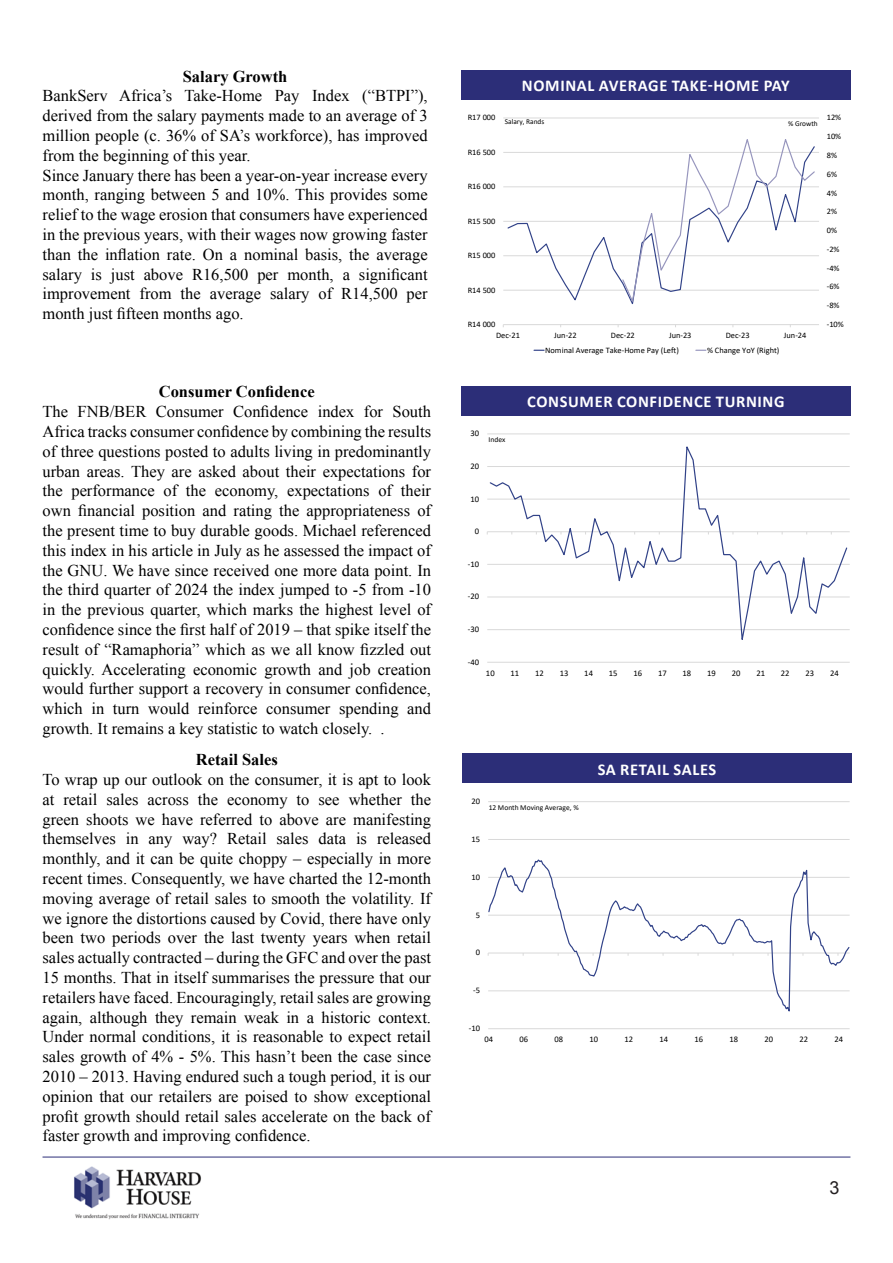
<style>
.page{position:relative;width:893px;height:1263px;background:#fff}
.page>*{position:absolute;margin:0;border:0;box-sizing:border-box;transform-origin:0 0}
.t1{font:18px "Arial";color:#231f20}
.t2{font:16.5px/19.8px "Times New Roman";color:#000;text-align:justify}
.t3{font:700 16.5px "Calibri";letter-spacing:.04em;color:#fff}
.t4{font:700 16.5px "Times New Roman";color:#000}
.t5{font:8.55px "Calibri";letter-spacing:.005em;color:#000}
.t6{font:8.4px "Calibri";color:#000}
.t7{font:7.5px "Calibri";color:#000}
.t8{font:7.35px "Calibri";color:#000}
</style>
<div class="page">
<img style="left:74px;top:1166px;width:127px;height:54px">
<hr style="left:43px;top:1157px;width:807px;height:1px;background:#2c2e78">
<div style="left:461px;top:70px;width:389px;height:30px;background:#2c2e78"></div>
<hr style="left:503px;top:290px;width:316px;height:1px;background:#d9d9d9">
<hr style="left:503px;top:255px;width:316px;height:1px;background:#d9d9d9">
<hr style="left:503px;top:221px;width:316px;height:1px;background:#d9d9d9">
<hr style="left:503px;top:187px;width:316px;height:1px;background:#d9d9d9">
<hr style="left:503px;top:152px;width:316px;height:1px;background:#d9d9d9">
<hr style="left:503px;top:118px;width:316px;height:1px;background:#d9d9d9">
<hr style="left:503px;top:324px;width:316px;height:1px;background:#d9d9d9">
<svg style="left:506px;top:186px;width:115px;height:115px"></svg>
<svg style="left:621px;top:139px;width:195px;height:166px"></svg>
<div style="left:461px;top:386px;width:389px;height:29px;background:#2c2e78"></div>
<hr style="left:487px;top:662px;width:363px;height:1px;background:#d9d9d9">
<hr style="left:487px;top:629px;width:363px;height:1px;background:#d9d9d9">
<hr style="left:487px;top:597px;width:363px;height:1px;background:#d9d9d9">
<hr style="left:487px;top:564px;width:363px;height:1px;background:#d9d9d9">
<hr style="left:487px;top:499px;width:363px;height:1px;background:#d9d9d9">
<hr style="left:487px;top:466px;width:363px;height:1px;background:#d9d9d9">
<hr style="left:487px;top:434px;width:363px;height:1px;background:#d9d9d9">
<hr style="left:487px;top:531px;width:363px;height:1px;background:#d9d9d9">
<svg style="left:489px;top:446px;width:359px;height:194px"></svg>
<div style="left:462px;top:754px;width:389px;height:29px;background:#2c2e78"></div>
<hr style="left:488px;top:1028px;width:362px;height:1px;background:#d9d9d9">
<hr style="left:488px;top:839px;width:362px;height:1px;background:#d9d9d9">
<hr style="left:488px;top:801px;width:362px;height:1px;background:#d9d9d9">
<svg style="left:488px;top:859px;width:362px;height:153px"></svg>
<p class="t4" style="left:183px;top:65px;width:106px">Salary Growth</p>
<p class="t2" style="left:43px;top:86px;width:387px;text-align:left">BankServ Africa’s Take-Home Pay Index (“BTPI”), derived from the salary payments made to an average of 3 million people (c. 36% of SA’s workforce), has improved from the beginning of this year.<br>Since January there has been a year-on-year increase every month, ranging between 5 and 10%. This provides some relief to the wage erosion that consumers have experienced in the previous years, with their wages now growing faster than the inflation rate. On a nominal basis, the average salary is just above R16,500 per month, a significant improvement from the average salary of R14,500 per month just fifteen months ago.</p>
<p class="t4" style="left:159px;top:380px;width:157px">Consumer Confidence</p>
<p class="t2" style="left:43px;top:401px;width:390px">The FNB/BER Consumer Confidence index for South Africa tracks consumer confidence by combining the results of three questions posted to adults living in predominantly urban areas. They are asked about their expectations for the performance of the economy, expectations of their own financial position and rating the appropriateness of the present time to buy durable goods. Michael referenced this index in his article in July as he assessed the impact of the GNU. We have since received one more data point. In the third quarter of 2024 the index jumped to -5 from -10 in the previous quarter, which marks the highest level of confidence since the first half of 2019 – that spike itself the result of “Ramaphoria” which as we all know fizzled out quickly. Accelerating economic growth and job creation would further support a recovery in consumer confidence, which in turn would reinforce consumer spending and growth. It remains a key statistic to watch closely. .</p>
<p class="t4" style="left:196px;top:748px;width:84px">Retail Sales</p>
<p class="t2" style="left:43px;top:769px;width:390px">To wrap up our outlook on the consumer, it is apt to look at retail sales across the economy to see whether the green shoots we have referred to above are manifesting themselves in any way? Retail sales data is released monthly, and it can be quite choppy – especially in more recent times. Consequently, we have charted the 12-month moving average of retail sales to smooth the volatility. If we ignore the distortions caused by Covid, there have only been two periods over the last twenty years when retail sales actually contracted – during the GFC and over the past 15 months. That in itself summarises the pressure that our retailers have faced. Encouragingly, retail sales are growing again, although they remain weak in a historic context.<br>Under normal conditions, it is reasonable to expect retail sales growth of 4% - 5%. This hasn’t been the case since 2010 – 2013. Having endured such a tough period, it is our opinion that our retailers are poised to show exceptional profit growth should retail sales accelerate on the back of faster growth and improving confidence.</p>
<p class="t6" style="left:468px;top:112px;width:29px">R17 000</p>
<p class="t6" style="left:468px;top:146px;width:29px">R16 500</p>
<p class="t3" style="left:522px;top:74px;width:269px">NOMINAL AVERAGE TAKE-HOME PAY</p>
<p class="t8" style="left:505px;top:117px;width:41px">Salary, Rands</p>
<p class="t8" style="left:788px;top:118px;width:31px">% Growth</p>
<p class="t6" style="left:468px;top:181px;width:29px">R16 000</p>
<p class="t6" style="left:468px;top:215px;width:29px">R15 500</p>
<p class="t6" style="left:468px;top:250px;width:29px">R15 000</p>
<p class="t6" style="left:468px;top:284px;width:29px">R14 500</p>
<p class="t6" style="left:468px;top:318px;width:29px">R14 000</p>
<p class="t6" style="left:496px;top:329px;width:25px">Dec-21</p>
<p class="t6" style="left:554px;top:329px;width:24px">Jun-22</p>
<p class="t6" style="left:611px;top:329px;width:25px">Dec-22</p>
<p class="t6" style="left:669px;top:329px;width:24px">Jun-23</p>
<p class="t6" style="left:726px;top:329px;width:25px">Dec-23</p>
<p class="t6" style="left:784px;top:329px;width:24px">Jun-24</p>
<p class="t6" style="left:545px;top:344px;width:135px">Nominal Average Take-Home Pay (Left)</p>
<p class="t6" style="left:707px;top:344px;width:74px">% Change YoY (Right)</p>
<p class="t6" style="left:827px;top:112px;width:16px">12%</p>
<p class="t6" style="left:827px;top:131px;width:16px">10%</p>
<p class="t6" style="left:827px;top:149px;width:12px">8%</p>
<p class="t6" style="left:827px;top:168px;width:12px">6%</p>
<p class="t6" style="left:827px;top:187px;width:12px">4%</p>
<p class="t6" style="left:827px;top:206px;width:12px">2%</p>
<p class="t6" style="left:827px;top:224px;width:12px">0%</p>
<p class="t6" style="left:827px;top:243px;width:14px">-2%</p>
<p class="t6" style="left:827px;top:262px;width:14px">-4%</p>
<p class="t6" style="left:827px;top:281px;width:14px">-6%</p>
<p class="t6" style="left:827px;top:300px;width:14px">-8%</p>
<p class="t6" style="left:827px;top:318px;width:19px">-10%</p>
<p class="t5" style="left:471px;top:428px;width:10px">30</p>
<p class="t5" style="left:471px;top:460px;width:10px">20</p>
<p class="t7" style="left:489px;top:435px;width:18px">Index</p>
<p class="t5" style="left:471px;top:493px;width:10px">10</p>
<p class="t5" style="left:475px;top:525px;width:6px">0</p>
<p class="t5" style="left:468px;top:558px;width:13px">-10</p>
<p class="t5" style="left:468px;top:591px;width:13px">-20</p>
<p class="t5" style="left:468px;top:623px;width:13px">-30</p>
<p class="t5" style="left:468px;top:656px;width:13px">-40</p>
<p class="t3" style="left:527px;top:390px;width:259px">CONSUMER CONFIDENCE TURNING</p>
<p class="t5" style="left:486px;top:667px;width:10px">10</p>
<p class="t5" style="left:511px;top:667px;width:10px">11</p>
<p class="t5" style="left:535px;top:667px;width:10px">12</p>
<p class="t5" style="left:560px;top:667px;width:10px">13</p>
<p class="t5" style="left:584px;top:667px;width:10px">14</p>
<p class="t5" style="left:609px;top:667px;width:10px">15</p>
<p class="t5" style="left:633px;top:667px;width:10px">16</p>
<p class="t5" style="left:658px;top:667px;width:10px">17</p>
<p class="t5" style="left:683px;top:667px;width:10px">18</p>
<p class="t5" style="left:707px;top:667px;width:10px">19</p>
<p class="t5" style="left:732px;top:667px;width:10px">20</p>
<p class="t5" style="left:756px;top:667px;width:10px">21</p>
<p class="t5" style="left:781px;top:667px;width:10px">22</p>
<p class="t5" style="left:805px;top:667px;width:10px">23</p>
<p class="t5" style="left:830px;top:667px;width:10px">24</p>
<p class="t5" style="left:472px;top:795px;width:10px">20</p>
<p class="t7" style="left:489px;top:802px;width:92px">12 Month Moving Average, %</p>
<p class="t5" style="left:472px;top:833px;width:10px">15</p>
<p class="t5" style="left:472px;top:871px;width:10px">10</p>
<p class="t5" style="left:476px;top:909px;width:6px">5</p>
<p class="t5" style="left:476px;top:947px;width:6px">0</p>
<p class="t5" style="left:473px;top:984px;width:8px">-5</p>
<p class="t5" style="left:469px;top:1022px;width:13px">-10</p>
<p class="t3" style="left:598px;top:757px;width:120px">SA RETAIL SALES</p>
<p class="t5" style="left:485px;top:1033px;width:10px">04</p>
<p class="t5" style="left:519px;top:1033px;width:10px">06</p>
<p class="t5" style="left:554px;top:1033px;width:10px">08</p>
<p class="t5" style="left:589px;top:1033px;width:10px">10</p>
<p class="t5" style="left:624px;top:1033px;width:10px">12</p>
<p class="t5" style="left:659px;top:1033px;width:10px">14</p>
<p class="t5" style="left:694px;top:1033px;width:10px">16</p>
<p class="t5" style="left:729px;top:1033px;width:10px">18</p>
<p class="t5" style="left:764px;top:1033px;width:10px">20</p>
<p class="t5" style="left:799px;top:1033px;width:10px">22</p>
<p class="t5" style="left:834px;top:1033px;width:10px">24</p>
<p class="t1" style="left:829px;top:1175px;width:12px">3</p>
</div>
